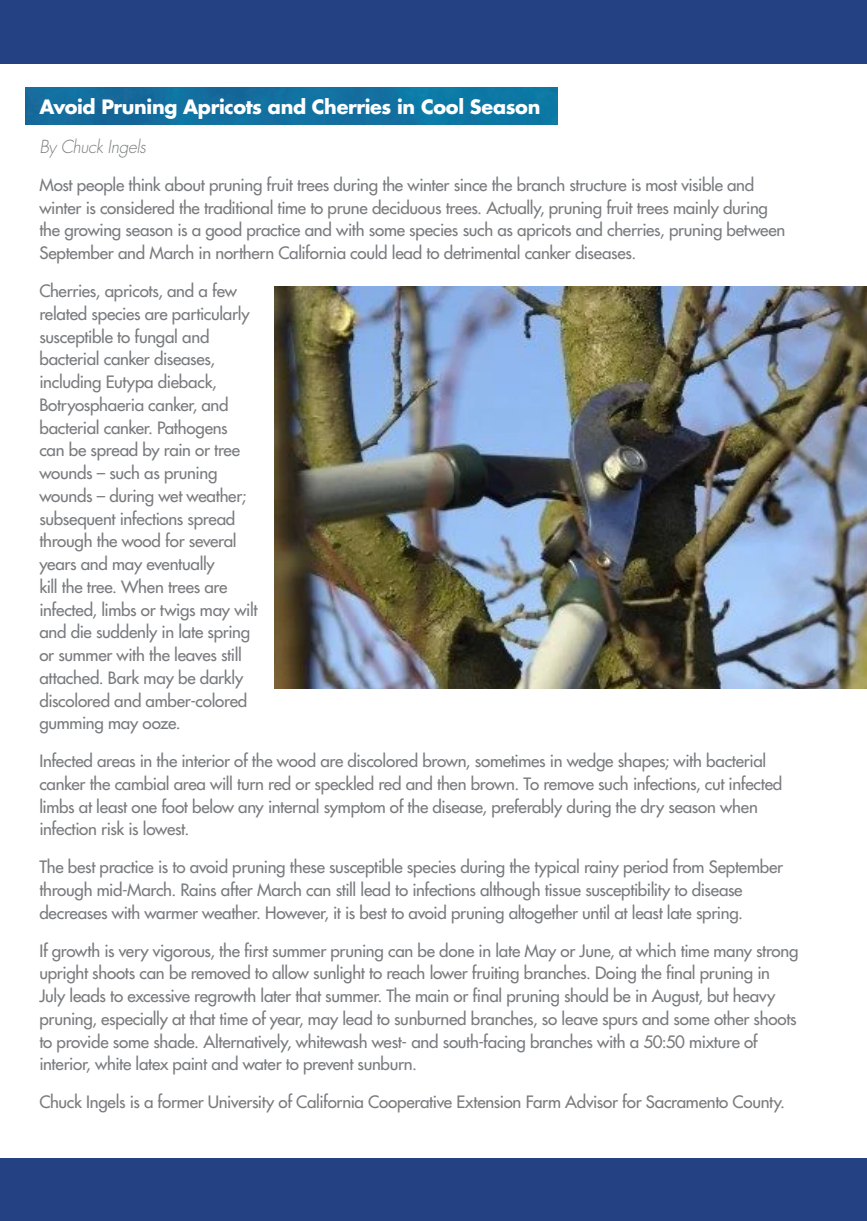
<style>
.page{position:relative;width:867px;height:1221px;background:#fff}
.page>*{position:absolute;margin:0;border:0;box-sizing:border-box;transform-origin:0 0}
.t1{font:700 19.25px "Futura Std";letter-spacing:-.02em;color:#fff}
.t2{font:italic 300 17.5px "Futura Std";letter-spacing:-.025em;color:#797b7e}
.t3{font:500 16.62px/22.8px "Futura Std";letter-spacing:-.015em;color:#797b7e}
</style>
<div class="page">
<div style="left:0;top:1158px;width:866px;height:63px;background:#244183"></div>
<div style="left:0;top:0;width:866px;height:63px;background:#244183"></div>
<img style="left:26px;top:88px;width:531px;height:36px">
<img style="left:274px;top:287px;width:592px;height:402px">
<p class="t1" style="left:39px;top:94px;width:502px">Avoid Pruning Apricots and Cherries in Cool Season</p>
<p class="t2" style="left:39px;top:136px;width:108px">By Chuck Ingels</p>
<p class="t3" style="left:39px;top:173px;width:747px">Most people think about pruning fruit trees during the winter since the branch structure is most visible and winter is considered the traditional time to prune deciduous trees. Actually, pruning fruit trees mainly during the growing season is a good practice and with some species such as apricots and cherries, pruning between September and March in northern California could lead to detrimental canker diseases.</p>
<p class="t3" style="left:39px;top:280px;width:219px">Cherries, apricots, and a few related species are particularly susceptible to fungal and bacterial canker diseases, including Eutypa dieback,<br>Botryosphaeria canker, and bacterial canker. Pathogens<br>can be spread by rain or tree wounds – such as pruning wounds – during wet weather; subsequent infections spread through the wood for several years and may eventually<br>kill the tree. When trees are infected, limbs or twigs may wilt and die suddenly in late spring or summer with the leaves still attached. Bark may be darkly discolored and amber-colored gumming may ooze.</p>
<p class="t3" style="left:39px;top:750px;width:744px">Infected areas in the interior of the wood are discolored brown, sometimes in wedge shapes; with bacterial canker the cambial area will turn red or speckled red and then brown. To remove such infections, cut infected limbs at least one foot below any internal symptom of the disease, preferably during the dry season when infection risk is lowest.</p>
<p class="t3" style="left:39px;top:856px;width:745px">The best practice is to avoid pruning these susceptible species during the typical rainy period from September through mid-March. Rains after March can still lead to infections although tissue susceptibility to disease decreases with warmer weather. However, it is best to avoid pruning altogether until at least late spring.</p>
<p class="t3" style="left:39px;top:939px;width:760px">If growth is very vigorous, the first summer pruning can be done in late May or June, at which time many strong upright shoots can be removed to allow sunlight to reach lower fruiting branches. Doing the final pruning in July leads to excessive regrowth later that summer. The main or final pruning should be in August, but heavy pruning, especially at that time of year, may lead to sunburned branches, so leave spurs and some other shoots to provide some shade. Alternatively, whitewash west- and south-facing branches with a 50:50 mixture of interior, white latex paint and water to prevent sunburn.</p>
<p class="t3" style="left:39px;top:1091px;width:747px">Chuck Ingels is a former University of California Cooperative Extension Farm Advisor for Sacramento County.</p>
</div>
